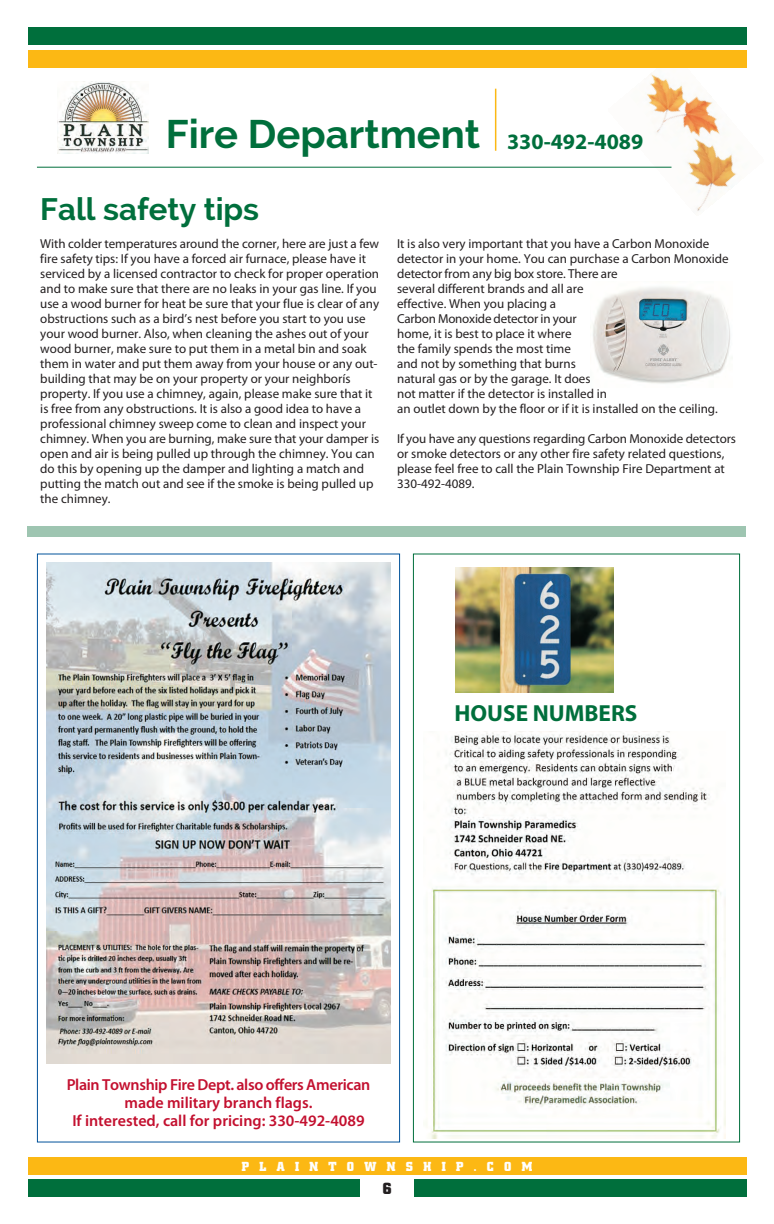
<style>
.page{position:relative;width:774px;height:1224px;background:#fff}
.page>*{position:absolute;margin:0;border:0;box-sizing:border-box;transform-origin:0 0}
.t1{font:700 40px "Raleway";color:#006f3c}
.t2{font:700 31.1px "Raleway";color:#006f3c}
.t3{font:700 23.3px "Myriad Pro";color:#006f3c}
.t4{font:600 16px/18.3px "Myriad Pro";color:#c3102f;text-align:center}
.t5{font:700 16px "City";color:#231f20}
.t6{font:13px/15px "Myriad Pro";color:#231f20}
.t7{font:700 13px "City";letter-spacing:.8em;color:#fff}
.s1{font-family:"Myriad Pro";font-size:22px}
</style>
<div class="page">
<img style="left:608px;top:73px;width:128px;height:138px">
<div style="left:28px;top:1157px;width:719px;height:18px;background:#fcb814"></div>
<div style="left:28px;top:1179px;width:719px;height:18px;background:#006f3c"></div>
<div style="left:360px;top:1177px;width:54px;height:26px;background:#fff"></div>
<div style="left:28px;top:50px;width:719px;height:18px;background:#fcb814"></div>
<div style="left:28px;top:27px;width:719px;height:18px;background:#006f3c"></div>
<img style="left:57px;top:81px;width:92px;height:72px">
<hr style="left:37px;top:167px;width:635px;height:1px;background:#006f3c">
<hr style="left:495px;top:89px;width:1px;height:62px;background:#fcb814">
<img style="left:46px;top:562px;width:345px;height:502px">
<div style="left:27px;top:526px;width:719px;height:11px;background:#9ec5b1"></div>
<img style="left:456px;top:567px;width:157px;height:125px">
<img style="left:425px;top:731px;width:300px;height:407px">
<img style="left:593px;top:287px;width:137px;height:97px">
<h1 class="t1" style="left:166px;top:111px;width:479px">Fire Department <span class="s1">330-492-4089</span></h1>
<h2 class="t2" style="left:40px;top:191px;width:220px">Fall safety tips</h2>
<p class="t6" style="left:40px;top:237px;width:340px">With colder temperatures around the corner, here are just a few fire safety tips: If you have a forced air furnace, please have it serviced by a licensed contractor to check for proper operation and to make sure that there are no leaks in your gas line. If you use a wood burner for heat be sure that your flue is clear of any obstructions such as a bird’s nest before you start to you use your wood burner. Also, when cleaning the ashes out of your wood burner, make sure to put them in a metal bin and soak them in water and put them away from your house or any out&shy;building that may be on your property or your neighborís property. If you use a chimney, again, please make sure that it is free from any obstructions. It is also a good idea to have a professional chimney sweep come to clean and inspect your chimney. When you are burning, make sure that your damper is open and air is being pulled up through the chimney. You can do this by opening up the damper and lighting a match and putting the match out and see if the smoke is being pulled up the chimney.</p>
<p class="t6" style="left:397px;top:237px;width:333px">It is also very important that you have a Carbon Monoxide detector in your home. You can purchase a Carbon Monoxide detector from any big box store. There are<br>several different brands and all are<br>effective. When you placing a<br>Carbon Monoxide detector in your<br>home, it is best to place it where<br>the family spends the most time<br>and not by something that burns<br>natural gas or by the garage. It does<br>not matter if the detector is installed in<br>an outlet down by the floor or if it is installed on the ceiling.</p>
<p class="t6" style="left:397px;top:432px;width:340px">If you have any questions regarding Carbon Monoxide detectors or smoke detectors or any other fire safety related questions, please feel free to call the Plain Township Fire Department at 330-492-4089.</p>
<h3 class="t3" style="left:454px;top:705px;width:185px">HOUSE NUMBERS</h3>
<p class="t4" style="left:67px;top:1076px;width:305px">Plain Township Fire Dept. also offers American made military branch flags.<br>If interested, call for pricing: 330-492-4089</p>
<p class="t7" style="left:242px;top:1161px;width:292px">PLAINTOWNSHIP.COM</p>
<p class="t5" style="left:382px;top:1182px;width:11px">6</p>
</div>
